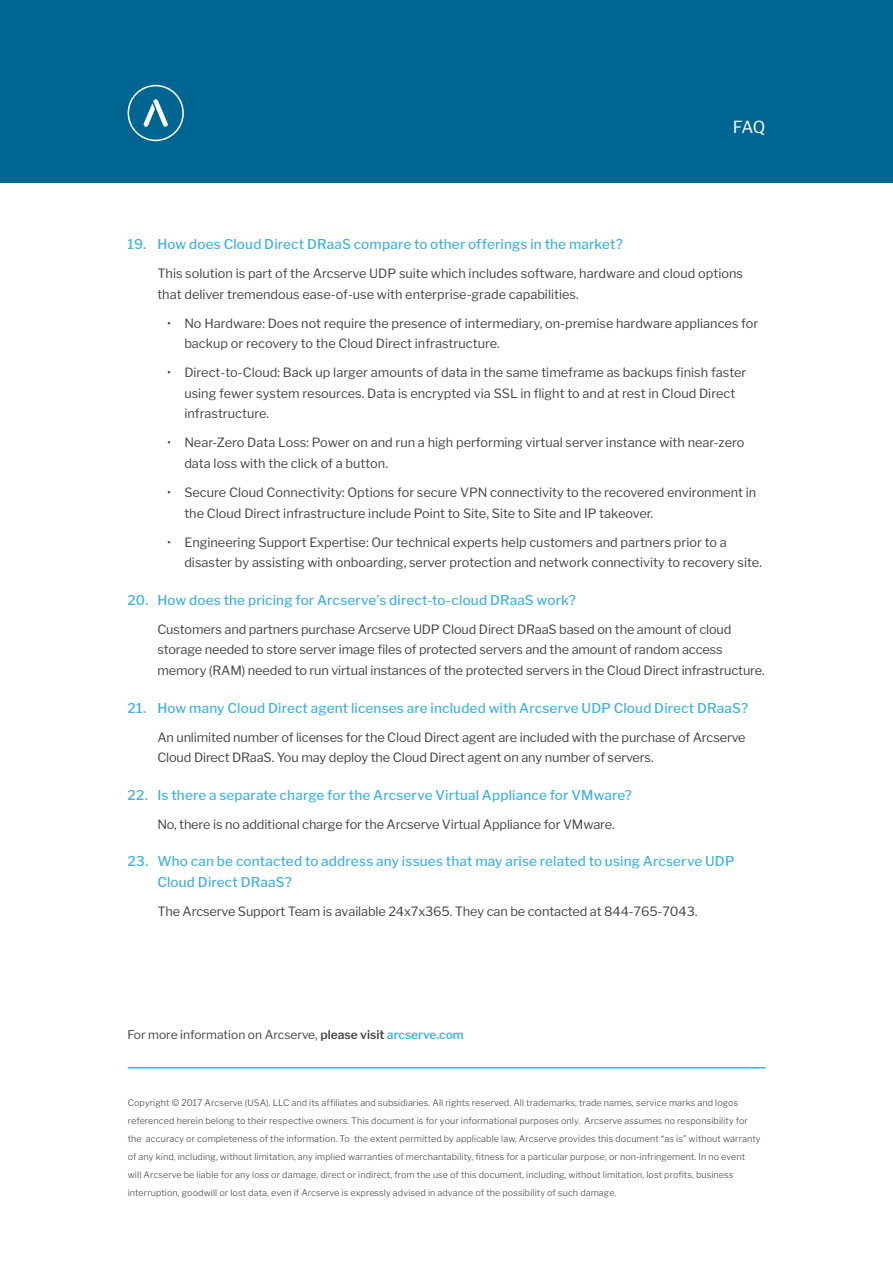
<style>
.page{position:relative;width:893px;height:1263px;background:#fff}
.page>*{position:absolute;margin:0;border:0;box-sizing:border-box;transform-origin:0 0}
.t1{font:16.5px "Libre Franklin";color:#fff}
.t2{font:500 13.5px/20.5px "Libre Franklin";letter-spacing:.015em;color:#41b1df}
.t3{font:12.75px/20.5px "Libre Franklin";color:#444}
.t4{font:12px "Libre Franklin";color:#444}
.t5{font:300 9px/18px "Libre Franklin";letter-spacing:.01em;color:#444}
.s1{font-weight:600}
.s2{font-weight:600;color:#41b1df}
</style>
<div class="page">
<div style="left:0;top:0;width:893px;height:182px;background:#006590"></div>
<svg style="left:144px;top:99px;width:24px;height:28px"></svg>
<div style="left:128px;top:85px;width:56px;height:56px;border:2px solid #fff;border-radius:50%"></div>
<hr style="left:128px;top:1067px;width:638px;height:1px;background:#41b1df">
<p class="t1" style="left:733px;top:117px;width:34px">FAQ</p>
<p class="t2" style="left:128px;top:234px;width:497px">19. How does Cloud Direct DRaaS compare to other offerings in the market?</p>
<p class="t3" style="left:157px;top:263px;width:587px">This solution is part of the Arcserve UDP suite which includes software, hardware and cloud options that deliver tremendous ease-of-use with enterprise-grade capabilities.</p>
<p class="t3" style="left:184px;top:313px;width:576px;text-indent:-17px">• No Hardware: Does not require the presence of intermediary, on-premise hardware appliances for backup or recovery to the Cloud Direct infrastructure.</p>
<p class="t3" style="left:184px;top:362px;width:564px;text-indent:-17px">• Direct-to-Cloud: Back up larger amounts of data in the same timeframe as backups finish faster using fewer system resources. Data is encrypted via SSL in flight to and at rest in Cloud Direct infrastructure.</p>
<p class="t3" style="left:184px;top:433px;width:562px;text-indent:-17px">• Near-Zero Data Loss: Power on and run a high performing virtual server instance with near-zero data loss with the click of a button.</p>
<p class="t3" style="left:184px;top:482px;width:573px;text-indent:-17px">• Secure Cloud Connectivity: Options for secure VPN connectivity to the recovered environment in the Cloud Direct infrastructure include Point to Site, Site to Site and IP takeover.</p>
<p class="t3" style="left:184px;top:532px;width:579px;text-indent:-17px">• Engineering Support Expertise: Our technical experts help customers and partners prior to a disaster by assisting with onboarding, server protection and network connectivity to recovery site.</p>
<p class="t2" style="left:128px;top:590px;width:450px">20. How does the pricing for Arcserve’s direct-to-cloud DRaaS work?</p>
<p class="t3" style="left:157px;top:619px;width:609px">Customers and partners purchase Arcserve UDP Cloud Direct DRaaS based on the amount of cloud storage needed to store server image files of protected servers and the amount of random access memory (RAM) needed to run virtual instances of the protected servers in the Cloud Direct infrastructure.</p>
<p class="t2" style="left:128px;top:697px;width:622px">21. How many Cloud Direct agent licenses are included with Arcserve UDP Cloud Direct DRaaS?</p>
<p class="t3" style="left:157px;top:727px;width:590px">An unlimited number of licenses for the Cloud Direct agent are included with the purchase of Arcserve<br>Cloud Direct DRaaS. You may deploy the Cloud Direct agent on any number of servers.</p>
<p class="t2" style="left:128px;top:784px;width:506px">22. Is there a separate charge for the Arcserve Virtual Appliance for VMware?</p>
<p class="t3" style="left:157px;top:814px;width:459px">No, there is no additional charge for the Arcserve Virtual Appliance for VMware.</p>
<p class="t2" style="left:157px;top:851px;width:579px;text-indent:-30px">23. Who can be contacted to address any issues that may arise related to using Arcserve UDP<br>Cloud Direct DRaaS?</p>
<p class="t3" style="left:157px;top:901px;width:541px">The Arcserve Support Team is available 24x7x365. They can be contacted at 844-765-7043.</p>
<p class="t4" style="left:128px;top:1027px;width:338px">For more information on Arcserve, <span class="s1">please visit</span> <span class="s2">arcserve.com</span></p>
<p class="t5" style="left:128px;top:1093px;width:634px">Copyright © 2017 Arcserve (USA), LLC and its affiliates and subsidiaries. All rights reserved. All trademarks, trade names, service marks and logos referenced herein belong to their respective owners. This document is for your informational purposes only. Arcserve assumes no responsibility for the accuracy or completeness of the information. To the extent permitted by applicable law, Arcserve provides this document “as is” without warranty of any kind, including, without limitation, any implied warranties of merchantability, fitness for a particular purpose, or non-infringement. In no event will Arcserve be liable for any loss or damage, direct or indirect, from the use of this document, including, without limitation, lost profits, business interruption, goodwill or lost data, even if Arcserve is expressly advised in advance of the possibility of such damage.</p>
</div>
